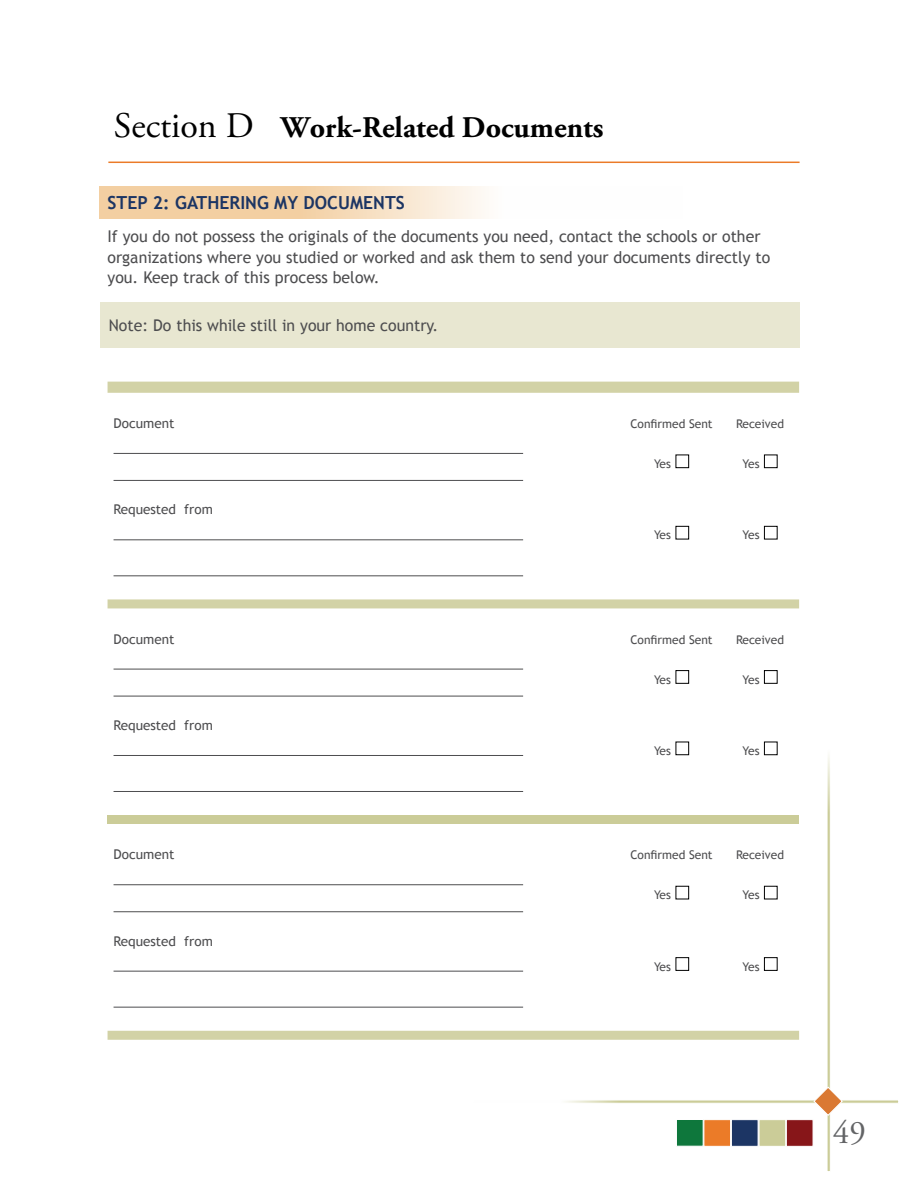
<style>
.page{position:relative;width:918px;height:1188px;background:#fff}
.page>*{position:absolute;margin:0;border:0;box-sizing:border-box;transform-origin:0 0}
.t1{font:33px "Adobe Garamond Pro";color:#636466}
.t2{font:700 30px "Adobe Garamond Pro";color:#000}
.t3{font:700 18px "Trebuchet MS";color:#1c3564}
.t4{font:16.2px/20.2px "Trebuchet MS";color:#4d4d4f}
.t5{font:13.5px "Trebuchet MS";color:#4d4d4f}
.t6{font:12px "Trebuchet MS";color:#4d4d4f}
.s1{font-weight:400;font-size:36px}
</style>
<div class="page">
<hr style="left:108px;top:162px;width:692px;height:1px;background:#eb7b28">
<svg style="left:566px;top:1100px;width:333px;height:3px"></svg>
<svg style="left:827px;top:755px;width:3px;height:416px"></svg>
<svg style="left:813px;top:1086px;width:30px;height:31px"></svg>
<div style="left:786px;top:1119px;width:27px;height:28px;background:#871619;border:1px solid #fff"></div>
<div style="left:759px;top:1119px;width:27px;height:28px;background:#cbcc98;border:1px solid #fff"></div>
<div style="left:731px;top:1119px;width:27px;height:28px;background:#1c3564;border:1px solid #fff"></div>
<div style="left:704px;top:1119px;width:27px;height:28px;background:#eb7b28;border:1px solid #fff"></div>
<div style="left:676px;top:1119px;width:28px;height:28px;background:#0e773c;border:1px solid #fff"></div>
<svg style="left:100px;top:186px;width:384px;height:32px;background:#f5d8b5"></svg>
<svg style="left:108px;top:382px;width:691px;height:658px"></svg>
<div style="left:108px;top:815px;width:691px;height:9px;background:#cbcc98"></div>
<hr style="left:114px;top:453px;width:409px;height:1px;background:#4d4d4f">
<hr style="left:114px;top:480px;width:409px;height:1px;background:#4d4d4f">
<hr style="left:114px;top:539px;width:409px;height:1px;background:#4d4d4f">
<hr style="left:114px;top:575px;width:409px;height:1px;background:#4d4d4f">
<div style="left:676px;top:455px;width:13px;height:13px;border:1px solid #000"></div>
<div style="left:764px;top:455px;width:14px;height:13px;border:1px solid #000"></div>
<div style="left:676px;top:526px;width:13px;height:13px;border:1px solid #000"></div>
<div style="left:764px;top:526px;width:14px;height:13px;border:1px solid #000"></div>
<hr style="left:114px;top:669px;width:409px;height:1px;background:#4d4d4f">
<hr style="left:114px;top:696px;width:409px;height:1px;background:#4d4d4f">
<hr style="left:114px;top:755px;width:409px;height:1px;background:#4d4d4f">
<hr style="left:114px;top:791px;width:409px;height:1px;background:#4d4d4f">
<div style="left:676px;top:670px;width:13px;height:14px;border:1px solid #000"></div>
<div style="left:764px;top:670px;width:14px;height:14px;border:1px solid #000"></div>
<div style="left:676px;top:742px;width:13px;height:13px;border:1px solid #000"></div>
<div style="left:764px;top:742px;width:14px;height:13px;border:1px solid #000"></div>
<hr style="left:114px;top:884px;width:409px;height:1px;background:#4d4d4f">
<hr style="left:114px;top:911px;width:409px;height:1px;background:#4d4d4f">
<hr style="left:114px;top:971px;width:409px;height:1px;background:#4d4d4f">
<hr style="left:114px;top:1007px;width:409px;height:1px;background:#4d4d4f">
<div style="left:676px;top:886px;width:13px;height:13px;border:1px solid #000"></div>
<div style="left:764px;top:886px;width:14px;height:13px;border:1px solid #000"></div>
<div style="left:676px;top:957px;width:13px;height:14px;border:1px solid #000"></div>
<div style="left:764px;top:957px;width:14px;height:14px;border:1px solid #000"></div>
<div style="left:100px;top:302px;width:700px;height:45px;background:#e8e7d1"></div>
<h2 class="t2" style="left:114px;top:110px;width:491px"><span class="s1">Section D</span> Work-Related Documents</h2>
<h3 class="t3" style="left:108px;top:192px;width:299px">STEP 2: GATHERING MY DOCUMENTS</h3>
<p class="t4" style="left:108px;top:227px;width:664px">If you do not possess the originals of the documents you need, contact the schools or other organizations where you studied or worked and ask them to send your documents directly to you. Keep track of this process below.</p>
<p class="t4" style="left:109px;top:315px;width:331px">Note: Do this while still in your home country.</p>
<p class="t5" style="left:114px;top:415px;width:62px">Document</p>
<p class="t6" style="left:630px;top:417px;width:84px">Confirmed Sent</p>
<p class="t6" style="left:736px;top:417px;width:50px">Received</p>
<p class="t6" style="left:654px;top:457px;width:18px">Yes</p>
<p class="t6" style="left:743px;top:457px;width:18px">Yes</p>
<p class="t5" style="left:114px;top:502px;width:101px">Requested from</p>
<p class="t6" style="left:654px;top:528px;width:18px">Yes</p>
<p class="t6" style="left:743px;top:528px;width:18px">Yes</p>
<p class="t5" style="left:114px;top:631px;width:62px">Document</p>
<p class="t6" style="left:630px;top:632px;width:84px">Confirmed Sent</p>
<p class="t6" style="left:736px;top:632px;width:50px">Received</p>
<p class="t6" style="left:654px;top:672px;width:18px">Yes</p>
<p class="t6" style="left:743px;top:672px;width:18px">Yes</p>
<p class="t5" style="left:114px;top:717px;width:101px">Requested from</p>
<p class="t6" style="left:654px;top:744px;width:18px">Yes</p>
<p class="t6" style="left:743px;top:744px;width:18px">Yes</p>
<p class="t5" style="left:114px;top:846px;width:62px">Document</p>
<p class="t6" style="left:630px;top:848px;width:84px">Confirmed Sent</p>
<p class="t6" style="left:736px;top:848px;width:50px">Received</p>
<p class="t6" style="left:654px;top:888px;width:18px">Yes</p>
<p class="t6" style="left:743px;top:888px;width:18px">Yes</p>
<p class="t5" style="left:114px;top:933px;width:101px">Requested from</p>
<p class="t6" style="left:654px;top:959px;width:18px">Yes</p>
<p class="t6" style="left:743px;top:959px;width:18px">Yes</p>
<h1 class="t1" style="left:833px;top:1113px;width:34px">49</h1>
</div>
